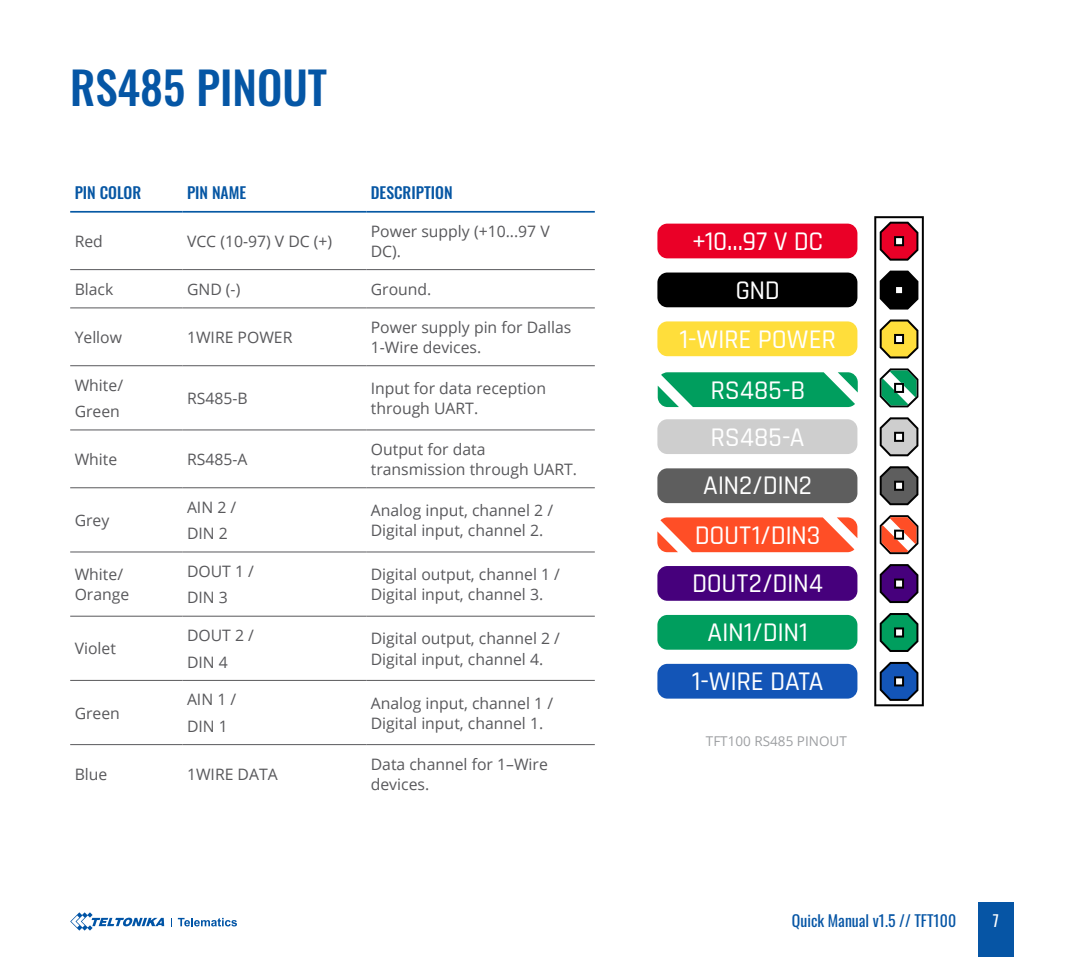
<style>
.page{position:relative;width:1085px;height:957px;background:#fff}
.page>*{position:absolute;margin:0;border:0;box-sizing:border-box;transform-origin:0 0}
.t1{font:500 45px "Oswald";color:#0556a5}
.t2{font:500 27.22px "Rajdhani";letter-spacing:-.01em;color:#fff}
.t3{font:15.75px/26.6px "Open Sans";color:#58585b}
.t4{font:500 15.75px "Oswald";color:#0757a4}
.t5{font:15.75px "Oswald";color:#0655a5}
.t6{font:15.75px "Oswald";color:#fff}
.t7{font:13.5px "Open Sans";color:#9d9fa2}
</style>
<div class="page">
<div style="left:978px;top:902px;width:35px;height:55px;background:#0655a5"></div>
<svg style="left:70px;top:912px;width:94px;height:18px"></svg>
<svg style="left:178px;top:918px;width:59px;height:8px"></svg>
<hr style="left:366px;top:269px;width:228px;height:1px;background:#58585b">
<hr style="left:366px;top:307px;width:228px;height:1px;background:#58585b">
<hr style="left:366px;top:365px;width:228px;height:1px;background:#58585b">
<hr style="left:366px;top:429px;width:228px;height:1px;background:#58585b">
<hr style="left:366px;top:487px;width:228px;height:1px;background:#58585b">
<hr style="left:366px;top:551px;width:228px;height:1px;background:#58585b">
<hr style="left:366px;top:616px;width:228px;height:1px;background:#58585b">
<hr style="left:366px;top:680px;width:228px;height:1px;background:#58585b">
<hr style="left:366px;top:744px;width:228px;height:1px;background:#58585b">
<hr style="left:70px;top:269px;width:112px;height:1px;background:#58585b">
<hr style="left:70px;top:307px;width:112px;height:1px;background:#58585b">
<hr style="left:70px;top:365px;width:112px;height:1px;background:#58585b">
<hr style="left:182px;top:365px;width:184px;height:1px;background:#58585b">
<hr style="left:70px;top:429px;width:112px;height:1px;background:#58585b">
<hr style="left:182px;top:429px;width:184px;height:1px;background:#58585b">
<hr style="left:70px;top:487px;width:112px;height:1px;background:#58585b">
<hr style="left:182px;top:487px;width:184px;height:1px;background:#58585b">
<hr style="left:70px;top:551px;width:112px;height:1px;background:#58585b">
<hr style="left:182px;top:551px;width:184px;height:1px;background:#58585b">
<hr style="left:70px;top:616px;width:112px;height:1px;background:#58585b">
<hr style="left:182px;top:616px;width:184px;height:1px;background:#58585b">
<hr style="left:70px;top:680px;width:112px;height:1px;background:#58585b">
<hr style="left:182px;top:680px;width:184px;height:1px;background:#58585b">
<hr style="left:182px;top:269px;width:184px;height:1px;background:#58585b">
<hr style="left:182px;top:307px;width:184px;height:1px;background:#58585b">
<hr style="left:70px;top:744px;width:112px;height:1px;background:#58585b">
<hr style="left:182px;top:744px;width:184px;height:1px;background:#58585b">
<hr style="left:70px;top:211px;width:112px;height:2px;background:#0659a4">
<hr style="left:182px;top:211px;width:184px;height:2px;background:#0659a4">
<hr style="left:366px;top:211px;width:228px;height:2px;background:#0659a4">
<div style="left:657px;top:566px;width:200px;height:35px;background:#46007c;border-radius:10px"></div>
<div style="left:657px;top:664px;width:200px;height:34px;background:#1355b7;border-radius:10px"></div>
<div style="left:657px;top:615px;width:200px;height:35px;background:#009e5e;border-radius:10px"></div>
<div style="left:657px;top:272px;width:200px;height:35px;background:#000;border-radius:10px"></div>
<svg style="left:657px;top:517px;width:200px;height:35px;background:#ff6542"></svg>
<div style="left:657px;top:419px;width:200px;height:35px;background:#cecece;border-radius:10px"></div>
<svg style="left:657px;top:372px;width:200px;height:35px;background:#21aa72"></svg>
<div style="left:657px;top:321px;width:200px;height:35px;background:#ffde3b;border-radius:10px"></div>
<div style="left:657px;top:468px;width:200px;height:35px;background:#5e5e5e;border-radius:10px"></div>
<div style="left:657px;top:224px;width:200px;height:34px;background:#ea0027;border-radius:10px"></div>
<svg style="left:874px;top:216px;width:49px;height:490px"></svg>
<h1 class="t1" style="left:70px;top:64px;width:258px">RS485 PINOUT</h1>
<p class="t4" style="left:75px;top:184px;width:68px">PIN COLOR</p>
<p class="t4" style="left:187px;top:184px;width:61px">PIN NAME</p>
<p class="t3" style="left:75px;top:227px;width:30px">Red</p>
<p class="t3" style="left:187px;top:227px;width:147px">VCC (10-97 V) D C +( )</p>
<p class="t3" style="left:75px;top:275px;width:40px">Black</p>
<p class="t3" style="left:187px;top:275px;width:55px">GND -( )</p>
<p class="t3" style="left:75px;top:323px;width:49px">Yellow</p>
<p class="t3" style="left:187px;top:323px;width:107px">1WIRE POWER</p>
<p class="t4" style="left:371px;top:184px;width:83px">DESCRIPTION</p>
<p class="t3" style="left:371px;top:217px;width:180px">Power supply (+10...97 V</p>
<p class="t3" style="left:371px;top:237px;width:32px">DC .(</p>
<p class="t3" style="left:371px;top:275px;width:62px">Ground.</p>
<p class="t3" style="left:371px;top:313px;width:202px">Power supply pin for Dallas</p>
<p class="t3" style="left:371px;top:333px;width:112px">1-Wire devices.</p>
<p class="t3" style="left:75px;top:371px;width:50px">White/<br>Green</p>
<p class="t3" style="left:371px;top:374px;width:177px">Input for data reception</p>
<p class="t3" style="left:187px;top:384px;width:62px">RS485-B</p>
<p class="t3" style="left:371px;top:394px;width:109px">through UART.</p>
<p class="t3" style="left:371px;top:435px;width:116px">Output for data</p>
<p class="t3" style="left:75px;top:445px;width:44px">White</p>
<p class="t3" style="left:187px;top:445px;width:62px">RS485-A</p>
<p class="t3" style="left:371px;top:455px;width:208px">transmission through UART.</p>
<p class="t3" style="left:75px;top:506px;width:36px">Grey</p>
<p class="t3" style="left:187px;top:493px;width:51px">AIN /2<br>DIN 2</p>
<p class="t3" style="left:371px;top:499px;width:184px;line-height:20.2px">Analog input, channel /2<br>Digital input, channel 2.</p>
<p class="t3" style="left:75px;top:564px;width:56px;line-height:20.2px">White/<br>Orange</p>
<p class="t3" style="left:187px;top:557px;width:68px">DOUT /1<br>DIN 3</p>
<p class="t3" style="left:371px;top:564px;width:191px;line-height:20.2px">Digital output, channel /1<br>Digital input, channel 3.</p>
<p class="t3" style="left:75px;top:635px;width:43px">Violet</p>
<p class="t3" style="left:187px;top:621px;width:68px">DOUT /2<br>DIN 4</p>
<p class="t3" style="left:371px;top:628px;width:191px;line-height:20.2px">Digital output, channel /2<br>Digital input, channel 4.</p>
<p class="t3" style="left:75px;top:699px;width:47px">Green</p>
<p class="t3" style="left:75px;top:760px;width:34px">Blue</p>
<p class="t3" style="left:187px;top:686px;width:51px">AIN /1<br>DIN 1</p>
<p class="t3" style="left:371px;top:692px;width:184px;line-height:20.2px">Analog input, channel /1<br>Digital input, channel 1.</p>
<p class="t3" style="left:371px;top:750px;width:178px">Data channel for –1 Wire</p>
<p class="t3" style="left:187px;top:760px;width:92px">1WIRE DATA</p>
<p class="t3" style="left:371px;top:770px;width:60px">devices.</p>
<h2 class="t2" style="left:691px;top:225px;width:133px">+10...97 V DC</h2>
<h2 class="t2" style="left:735px;top:274px;width:46px">GND</h2>
<h2 class="t2" style="left:679px;top:323px;width:158px">1-WIRE POWER</h2>
<h2 class="t2" style="left:710px;top:374px;width:96px">RS485-B</h2>
<h2 class="t2" style="left:710px;top:421px;width:96px">RS485-A</h2>
<h2 class="t2" style="left:703px;top:470px;width:110px">AIN2/DIN2</h2>
<h2 class="t2" style="left:694px;top:519px;width:127px">DOUT1/DIN3</h2>
<h2 class="t2" style="left:692px;top:568px;width:132px">DOUT2/DIN4</h2>
<h2 class="t2" style="left:707px;top:617px;width:102px">AIN1/DIN1</h2>
<h2 class="t2" style="left:691px;top:665px;width:133px">1-WIRE DATA</h2>
<p class="t7" style="left:705px;top:731px;width:142px">TFT100 RS485 PINOUT</p>
<p class="t5" style="left:791px;top:906px;width:166px">Quick Manual v1.5 // TFT100</p>
<p class="t6" style="left:992px;top:906px;width:8px">7</p>
</div>
